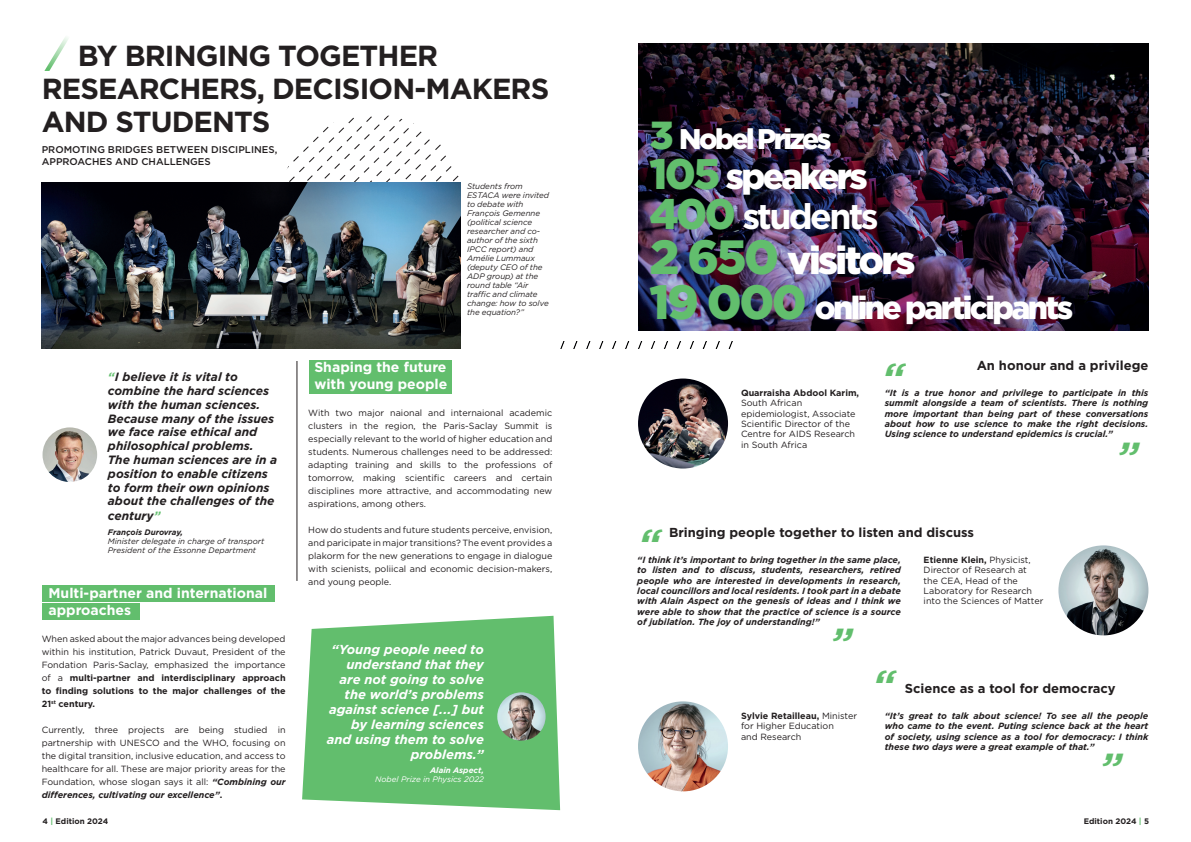
<style>
.page{position:relative;width:1191px;height:842px;background:#fff}
.page>*{position:absolute;margin:0;border:0;box-sizing:border-box;transform-origin:0 0}
.t1{font:900 39.1px "Gotham";letter-spacing:-.07em;color:#fff}
.t2{font:italic 700 39.1px "Gotham";color:#62be6d}
.t3{font:900 35.6px/40px "Gotham";letter-spacing:-.075em;color:#fff}
.t4{font:900 32px "Gotham";letter-spacing:-.085em;color:#fff}
.t5{font:700 29px/33px "Gotham";letter-spacing:-.03em;color:#231f20}
.t6{font:900 28.4px "Gotham";letter-spacing:-.095em;color:#fff}
.t7{font:700 14px/17px "Gotham";color:#fff}
.t8{font:italic 700 13px/15px "Gotham";color:#fff;text-align:right}
.t9{font:700 13px "Gotham";color:#231f20}
.t10{font:italic 700 12px/13.8px "Gotham";color:#231f20}
.t11{font:500 9.8px/11.7px "Gotham";color:#231f20}
.t12{font:9px/13px "Gotham";color:#231f20;text-align:justify}
.t13{font:italic 700 9px/10.4px "Gotham";color:#231f20;text-align:justify}
.t14{font:700 9px "Gotham";color:#231f20}
.t15{font:italic 8px/9px "Gotham";letter-spacing:-.005em;color:#231f20}
.t16{font:700 8px "Gotham";color:#231f20}
.t17{font:italic 8px "Gotham";color:#fff}
.t18{font:italic 700 8px "Gotham";color:#231f20}
.t19{font:italic 700 8px "Gotham";color:#fff}
.s1{color:#62be6d}
.s2{font-weight:700}
.s3{font-weight:700;font-style:italic}
.s4{font-size:39.1px;color:#62be6d}
.s5{font-size:42.7px;color:#62be6d}
.s6{font-size:48px;color:#62be6d}
</style>
<div class="page">
<img style="left:638px;top:43px;width:510px;height:288px">
<div style="left:42px;top:603px;width:97px;height:16px;background:#62be6d"></div>
<div style="left:42px;top:585px;width:233px;height:16px;background:#62be6d"></div>
<div style="left:309px;top:360px;width:143px;height:16px;background:#62be6d"></div>
<div style="left:309px;top:378px;width:143px;height:16px;background:#62be6d"></div>
<svg style="left:302px;top:616px;width:258px;height:194px;background:#70c37a"></svg>
<img style="left:497px;top:692px;width:48px;height:49px;border-radius:24px">
<img style="left:43px;top:427px;width:54px;height:55px;border-radius:27px">
<hr style="left:297px;top:361px;width:1px;height:220px;background:#231f20">
<svg style="left:282px;top:115px;width:179px;height:69px"></svg>
<svg style="left:44px;top:37px;width:24px;height:34px"></svg>
<img style="left:42px;top:183px;width:418px;height:165px">
<img style="left:1058px;top:545px;width:90px;height:90px;border-radius:45px">
<img style="left:638px;top:701px;width:90px;height:90px;border-radius:45px">
<img style="left:638px;top:378px;width:90px;height:90px;border-radius:45px">
<img style="left:561px;top:341px;width:171px;height:7px">
<h3 class="t5" style="left:42px;top:39px;width:509px;text-indent:36px">BY BRINGING TOGETHER<br>RESEARCHERS, DECISION-MAKERS<br>AND STUDENTS</h3>
<p class="t11" style="left:42px;top:144px;width:237px">PROMOTING BRIDGES BETWEEN DISCIPLINES,<br>APPROACHES AND CHALLENGES</p>
<p class="t10" style="left:108px;top:370px;width:171px"><span class="s1">“</span>I believe it is vital to combine the hard sciences with the human sciences.<br>Because many of the issues we face raise ethical and philosophical problems.<br>The human sciences are in a position to enable citizens to form their own opinions about the challenges of the</p>
<h3 class="t10" style="left:108px;top:509px;width:54px">century<span class="s1">”</span></h3>
<p class="t18" style="left:108px;top:526px;width:77px">François Durovray,</p>
<p class="t15" style="left:108px;top:536px;width:158px">Minister delegate in charge of transport<br>President of the Essonne Department</p>
<h3 class="t7" style="left:48px;top:585px;width:220px">Multi-partner and international approaches</h3>
<p class="t12" style="left:42px;top:632px;width:245px">When asked about the major advances being developed within his institution, Patrick Duvaut, President of the Fondation Paris-Saclay, emphasized the importance of a <span class="s2">multi-partner and interdisciplinary approach to finding solutions to the major challenges of the 21</span><sup>st</sup> <span class="s2">century.</span></p>
<p class="t12" style="left:42px;top:723px;width:245px">Currently, three projects are being studied in partnership with UNESCO and the WHO, focusing on the digital transition, inclusive education, and access to healthcare for all. These are major priority areas for the Foundation, whose slogan says it all: <span class="s3">“Combining our differences, cultivating our excellence”</span><span class="s2">.</span></p>
<h3 class="t7" style="left:314px;top:359px;width:134px">Shaping the future with young people</h3>
<p class="t15" style="left:467px;top:182px;width:84px">Students from<br>ESTACA were invited to debate with<br>François Gemenne (political science researcher and co&shy;author of the sixth<br>IPCC report) and<br>Amélie Lummaux (deputy CEO of the<br>ADP group) at the round table “Air traffic and climate change: how to solve the equation?”</p>
<p class="t12" style="left:308px;top:406px;width:245px">With two major naional and internaional academic clusters in the region, the Paris-Saclay Summit is especially relevant to the world of higher education and students. Numerous challenges need to be addressed: adapting training and skills to the professions of tomorrow, making scientific careers and certain disciplines more attractive, and accommodating new aspirations, among others.</p>
<p class="t12" style="left:308px;top:523px;width:245px">How do students and future students perceive, envision, and paricipate in major transitions? The event provides a plakorm for the new generations to engage in dialogue with scienists, poliical and economic decision-makers, and young people.</p>
<h3 class="t8" style="left:327px;top:642px;width:159px">“Young people need to understand that they are not going to solve the world’s problems against science [...] but by learning sciences and using them to solve problems.”</h3>
<p class="t19" style="left:430px;top:765px;width:55px">Alain Aspect,</p>
<p class="t17" style="left:375px;top:774px;width:110px">Nobel Prize in Physics 2022</p>
<h3 class="t6" style="left:649px;top:119px;width:183px"><span class="s4">3</span> Nobel Prizes</h3>
<h2 class="t3" style="left:649px;top:156px;width:231px"><span class="s5">105</span> speakers<br><span class="s5">400</span> <span class="s2">students</span></h2>
<h1 class="t1" style="left:649px;top:233px;width:267px"><span class="s6">2 650</span> visitors</h1>
<h3 class="t4" style="left:649px;top:286px;width:425px"><span class="s6">19 000</span> online participants</h3>
<p class="t14" style="left:741px;top:387px;width:120px">Quarraisha Abdool Karim,</p>
<p class="t12" style="left:741px;top:398px;width:116px;line-height:10.3px;text-align:left">South African epidemiologist, Associate<br>Scientific Director of the<br>Centre for AIDS Research in South Africa</p>
<h1 class="t2" style="left:882px;top:351px;width:24px">“</h1>
<h3 class="t9" style="left:976px;top:357px;width:173px">An honour and a privilege</h3>
<p class="t13" style="left:884px;top:388px;width:265px">“It is a true honor and privilege to participate in this summit alongside a team of scientists. There is nothing more important than being part of these conversations about how to use science to make the right decisions.<br>Using science to understand epidemics is crucial.”</p>
<h1 class="t2" style="left:1116px;top:430px;width:24px">”</h1>
<h3 class="t9" style="left:669px;top:524px;width:306px">Bringing people together to listen and discuss</h3>
<h1 class="t2" style="left:638px;top:517px;width:24px">“</h1>
<p class="t13" style="left:637px;top:554px;width:265px">“I think it’s important to bring together in the same place, to listen and to discuss, students, researchers, retired people who are interested in developments in research, local councillors and local residents. I took part in a debate with Alain Aspect on the genesis of ideas and I think we were able to show that the practice of science is a source of jubilation. The joy of understanding!”</p>
<p class="t12" style="left:923px;top:554px;width:121px;line-height:10.3px;text-align:left"><span class="s2">Etienne Klein,</span> Physicist,<br>Director of Research at the CEA, Head of the<br>Laboratory for Research into the Sciences of Matter</p>
<h1 class="t2" style="left:830px;top:617px;width:24px">”</h1>
<p class="t12" style="left:741px;top:710px;width:117px;line-height:10.3px;text-align:left"><span class="s2">Sylvie Retailleau,</span> Minister for Higher Education<br>and Research</p>
<h1 class="t2" style="left:872px;top:658px;width:24px">“</h1>
<h3 class="t9" style="left:904px;top:680px;width:212px">Science as a tool for democracy</h3>
<p class="t13" style="left:884px;top:710px;width:265px">“It’s great to talk about science! To see all the people who came to the event. Puting science back at the heart of society, using science as a tool for democracy: I think these two days were a great example of that.”</p>
<h1 class="t2" style="left:1099px;top:741px;width:24px">”</h1>
<p class="t16" style="left:43px;top:816px;width:67px">4 <span class="s1">|</span> Edition 2024</p>
<p class="t16" style="left:1083px;top:816px;width:67px">Edition 2024 <span class="s1">|</span> 5</p>
</div>
